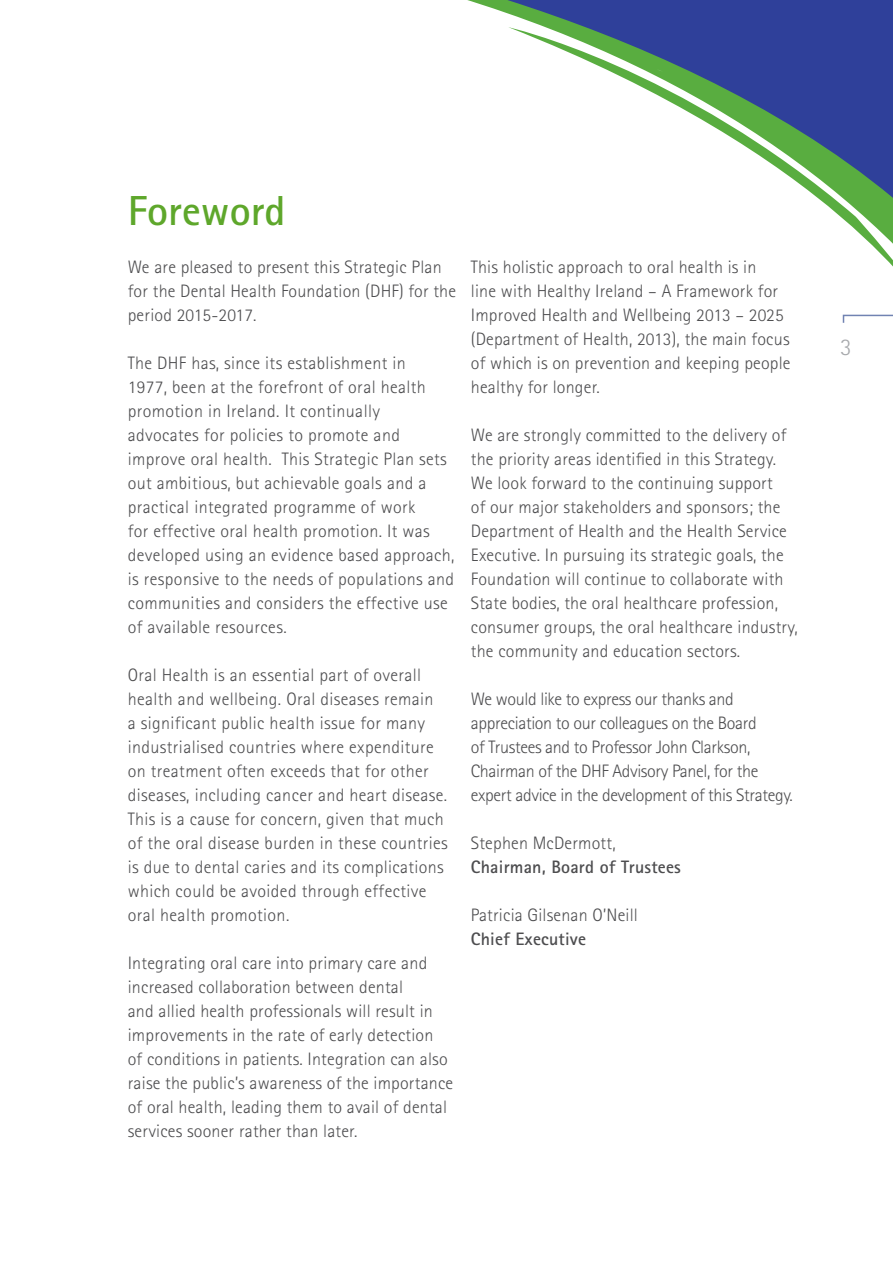
<style>
.page{position:relative;width:893px;height:1263px;background:#fff}
.page>*{position:absolute;margin:0;border:0;box-sizing:border-box;transform-origin:0 0}
.t1{font:700 42px "Rotis Sans Serif";color:#5ea72b}
.t2{font:300 24px "Rotis Sans Serif";color:#a7a9ac}
.t3{font:300 18px/24px "Rotis Sans Serif";letter-spacing:.01em;color:#4d4d4f}
.t4{font:300 18px/24px "Rotis Sans Serif";letter-spacing:-.02em;color:#4d4d4f}
.t5{font:700 18px "Rotis Sans Serif";letter-spacing:.01em;color:#4d4d4f}
</style>
<div class="page">
<svg style="left:467px;top:0;width:426px;height:267px"></svg>
<svg style="left:507px;top:0;width:386px;height:198px"></svg>
<svg style="left:842px;top:314px;width:51px;height:9px"></svg>
<h1 class="t1" style="left:128px;top:184px;width:159px">Foreword</h1>
<p class="t3" style="left:128px;top:255px;width:330px">We are pleased to present this Strategic Plan for the Dental Health Foundation (DHF) for the period 2015-2017.</p>
<p class="t3" style="left:128px;top:351px;width:328px">The DHF has, since its establishment in<br>1977, been at the forefront of oral health promotion in Ireland. It continually advocates for policies to promote and improve oral health. This Strategic Plan sets out ambitious, but achievable goals and a practical integrated programme of work<br>for effective oral health promotion. It was developed using an evidence based approach, is responsive to the needs of populations and communities and considers the effective use of available resources.</p>
<p class="t3" style="left:128px;top:663px;width:322px">Oral Health is an essential part of overall health and wellbeing. Oral diseases remain<br>a significant public health issue for many industrialised countries where expenditure on treatment often exceeds that for other diseases, including cancer and heart disease.<br>This is a cause for concern, given that much of the oral disease burden in these countries is due to dental caries and its complications which could be avoided through effective oral health promotion.</p>
<p class="t3" style="left:128px;top:951px;width:327px">Integrating oral care into primary care and increased collaboration between dental<br>and allied health professionals will result in improvements in the rate of early detection<br>of conditions in patients. Integration can also raise the public’s awareness of the importance of oral health, leading them to avail of dental services sooner rather than later.</p>
<p class="t3" style="left:471px;top:255px;width:321px">This holistic approach to oral health is in<br>line with Healthy Ireland – A Framework for Improved Health and Wellbeing 2013 – 2025 (Department of Health, 2013), the main focus of which is on prevention and keeping people healthy for longer.</p>
<p class="t3" style="left:471px;top:423px;width:328px">We are strongly committed to the delivery of the priority areas identified in this Strategy.<br>We look forward to the continuing support<br>of our major stakeholders and sponsors; the Department of Health and the Health Service Executive. In pursuing its strategic goals, the Foundation will continue to collaborate with State bodies, the oral healthcare profession, consumer groups, the oral healthcare industry, the community and education sectors.</p>
<p class="t4" style="left:471px;top:687px;width:323px">We would like to express our thanks and appreciation to our colleagues on the Board<br>of Trustees and to Professor John Clarkson, Chairman of the DHF Advisory Panel, for the expert advice in the development of this Strategy.</p>
<p class="t3" style="left:471px;top:831px;width:146px">Stephen McDermott,</p>
<p class="t5" style="left:471px;top:856px;width:211px">Chairman, Board of Trustees</p>
<p class="t3" style="left:471px;top:903px;width:168px">Patricia Gilsenan O’Neill</p>
<p class="t5" style="left:471px;top:928px;width:117px">Chief Executive</p>
<h2 class="t2" style="left:840px;top:333px;width:13px">3</h2>
</div>
